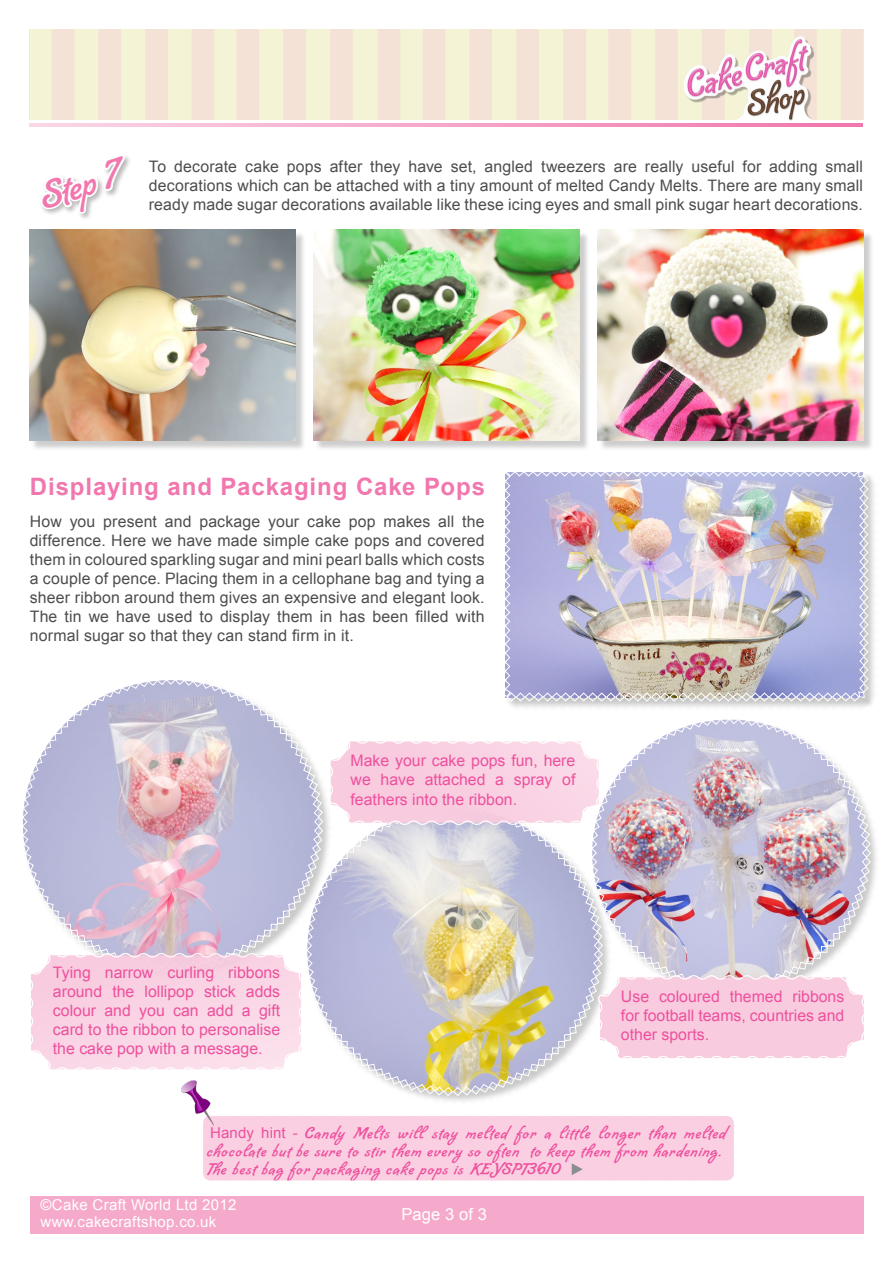
<style>
.page{position:relative;width:893px;height:1263px;background:#fff}
.page>*{position:absolute;margin:0;border:0;box-sizing:border-box;transform-origin:0 0}
.t1{font:35.7px "Lombriz";color:#f177ae}
.t2{font:700 24px "Arial";letter-spacing:.035em;color:#f177ae}
.t3{font:16.5px "Arial";letter-spacing:.005em;color:#fff}
.t4{font:15.9px/19px "Arial";letter-spacing:.01em;color:#4d4d4f;text-align:justify}
.t5{font:15.9px/19px "Arial";color:#ee509d;text-align:justify}
.t6{font:15px/18px "Lombriz";letter-spacing:.075em;color:#ee509d}
.t7{font:15px/17px "Arial";letter-spacing:.02em;color:#fff}
.s1{font-family:"Arial"}
</style>
<div class="page">
<div style="left:30px;top:1196px;width:834px;height:37px;background:#f6aacb"></div>
<div style="left:682px;top:35px;width:144px;height:108px;background:#000;opacity:.31"></div>
<img style="left:680px;top:33px;width:143px;height:106px">
<div style="left:721px;top:121px;width:125px;height:24px;background:#fff"></div>
<hr style="left:30px;top:123px;width:833px;height:3px;background:#f177ae">
<div style="left:31px;top:231px;width:275px;height:220px;background:#000;opacity:.2"></div>
<img style="left:30px;top:230px;width:266px;height:210px">
<div style="left:315px;top:231px;width:275px;height:220px;background:#000;opacity:.2"></div>
<img style="left:314px;top:230px;width:265px;height:210px">
<div style="left:599px;top:231px;width:275px;height:220px;background:#000;opacity:.2"></div>
<img style="left:597px;top:230px;width:266px;height:210px">
<div style="left:305px;top:806px;width:308px;height:300px;background:#000;opacity:.21"></div>
<div style="left:590px;top:717px;width:291px;height:284px;background:#000;opacity:.21"></div>
<img style="left:23px;top:472px;width:849px;height:625px">
<svg style="left:40px;top:116px;width:88px;height:183px"></svg>
<img style="left:181px;top:1080px;width:33px;height:34px">
<div style="left:203px;top:1114px;width:531px;height:67px;background:#facfe2"></div>
<h1 class="t1" style="left:34px;top:177px;width:86px;rotate:-18deg">Step 7</h1>
<p class="t4" style="left:149px;top:157px;width:716px">To decorate cake pops after they have set, angled tweezers are really useful for adding small decorations which can be attached with a tiny amount of melted Candy Melts. There are many small ready made sugar decorations available like these icing eyes and small pink sugar heart decorations.</p>
<h2 class="t2" style="left:30px;top:471px;width:457px">Displaying and Packaging Cake Pops</h2>
<p class="t4" style="left:30px;top:512px;width:456px">How you present and package your cake pop makes all the difference. Here we have made simple cake pops and covered them in coloured sparkling sugar and mini pearl balls which costs a couple of pence. Placing them in a cellophane bag and tying a sheer ribbon around them gives an expensive and elegant look.<br>The tin we have used to display them in has been filled with normal sugar so that they can stand firm in it.</p>
<p class="t5" style="left:53px;top:963px;width:229px">Tying narrow curling ribbons around the lollipop stick adds colour and you can add a gift card to the ribbon to personalise the cake pop with a message.</p>
<p class="t5" style="left:351px;top:751px;width:226px">Make your cake pops fun, here we have attached a spray of feathers into the ribbon.</p>
<p class="t5" style="left:621px;top:987px;width:225px">Use coloured themed ribbons for football teams, countries and other sports.</p>
<p class="t6" style="left:207px;top:1124px;width:520px"><span class="s1">Handy hint -</span> Candy Melts will stay melted for a little longer than melted chocolate but be sure to stir them every so often to keep them from hardening.<br>The best bag for packaging cake pops is KEYSPT3610</p>
<p class="t7" style="left:41px;top:1196px;width:197px">©Cake Craft World Ltd 2012 www.cakecraftshop.co.uk</p>
<p class="t3" style="left:401px;top:1203px;width:87px">Page 3 of 3</p>
</div>
